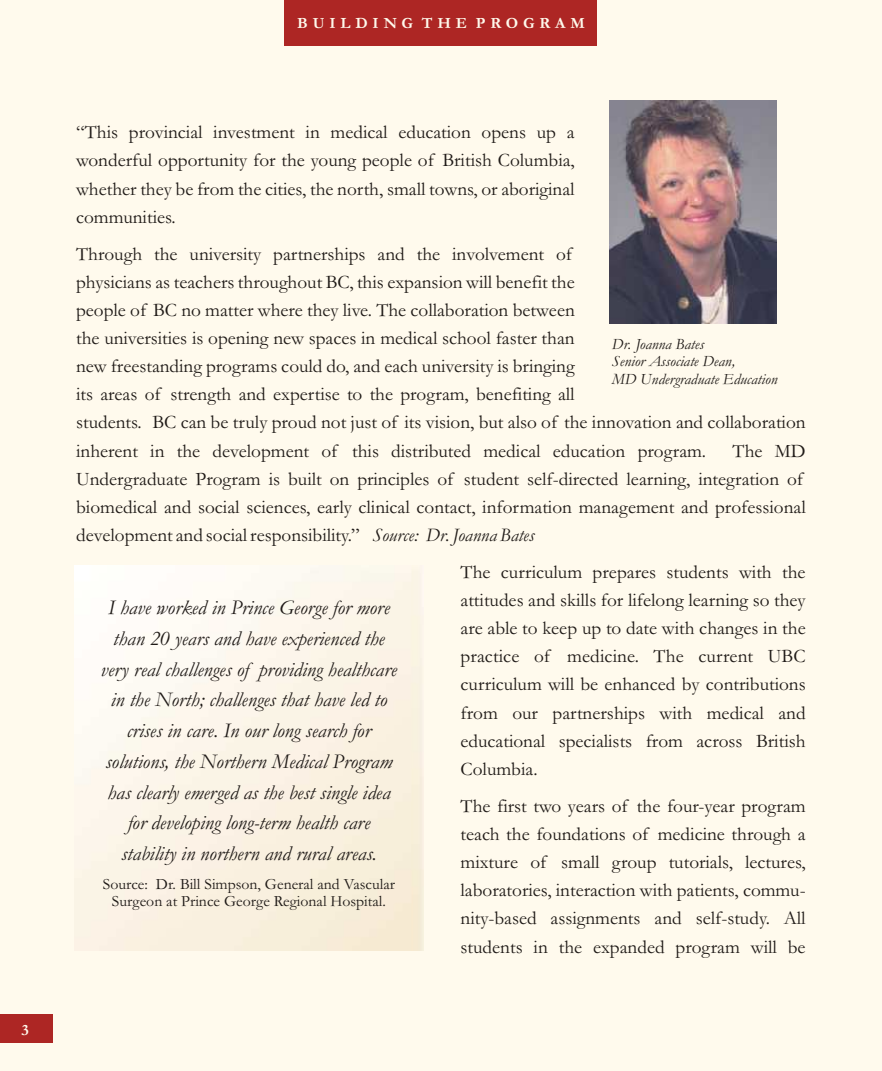
<style>
.page{position:relative;width:882px;height:1071px;background:#fffaed}
.page>*{position:absolute;margin:0;border:0;box-sizing:border-box;transform-origin:0 0}
.t1{font:italic 21px/30.6px "Garamond";color:#1f1a17;text-align:center}
.t2{font:19.25px/28.2px "Garamond";color:#1f1a17;text-align:justify}
.t3{font:15.75px/17.7px "Garamond";color:#1f1a17;text-align:center}
.t4{font:italic 15.75px/17.7px "Garamond";color:#1f1a17}
.t5{font:700 15.75px "Garamond";letter-spacing:.305em;color:#fffaed}
.s1{font-style:italic}
</style>
<div class="page">
<img style="left:74px;top:565px;width:350px;height:386px">
<div style="left:285px;top:0;width:312px;height:45px;background:#ad2624"></div>
<div style="left:0;top:1015px;width:53px;height:28px;background:#ad2624"></div>
<img style="left:610px;top:100px;width:167px;height:223px">
<p class="t5" style="left:22px;top:1024px;width:9px">3</p>
<p class="t5" style="left:297px;top:18px;width:289px">BUILDING THE PROGRAM</p>
<p class="t2" style="left:76px;top:120px;width:500px">“This provincial investment in medical education opens up a wonderful opportunity for the young people of British Columbia, whether they be from the cities, the north, small towns, or aboriginal communities.</p>
<p class="t2" style="left:76px;top:242px;width:731px;text-align:left">Through the university partnerships and the involvement of<br>physicians as teachers throughout BC, this expansion will benefit the<br>people of BC no matter where they live. The collaboration between<br>the universities is opening new spaces in medical school faster than<br>new freestanding programs could do, and each university is bringing<br>its areas of strength and expertise to the program, benefiting all<br>students. BC can be truly proud not just of its vision, but also of the innovation and collaboration inherent in the development of this distributed medical education program.</p>
<p class="t4" style="left:612px;top:337px;width:167px">Dr. Joanna Bates<br>Senior Associate Dean,<br>MD Undergraduate Education</p>
<p class="t2" style="left:76px;top:439px;width:731px;text-align:left;text-indent:656px">The MD Undergraduate Program is built on principles of student self-directed learning, integration of biomedical and social sciences, early clinical contact, information management and professional development and social responsibility.” <span class="s1">Source: Dr. Joanna Bates</span></p>
<p class="t2" style="left:461px;top:560px;width:347px">The curriculum prepares students with the attitudes and skills for lifelong learning so they are able to keep up to date with changes in the practice of medicine. The current UBC curriculum will be enhanced by contributions from our partnerships with medical and educational specialists from across British Columbia.</p>
<p class="t2" style="left:461px;top:794px;width:347px">The first two years of the four-year program teach the foundations of medicine through a mixture of small group tutorials, lectures, laboratories, interaction with patients, commu&shy;nity-based assignments and self-study. All students in the expanded program will be</p>
<p class="t1" style="left:101px;top:595px;width:298px">I have worked in Prince George for more than 20 years and have experienced the very real challenges of providing healthcare in the North; challenges that have led to crises in care. In our long search for solutions, the Northern Medical Program has clearly emerged as the best single idea for developing long-term health care stability in northern and rural areas.</p>
<p class="t3" style="left:103px;top:877px;width:294px">Source: Dr. Bill Simpson, General and Vascular<br>Surgeon at Prince George Regional Hospital.</p>
</div>
